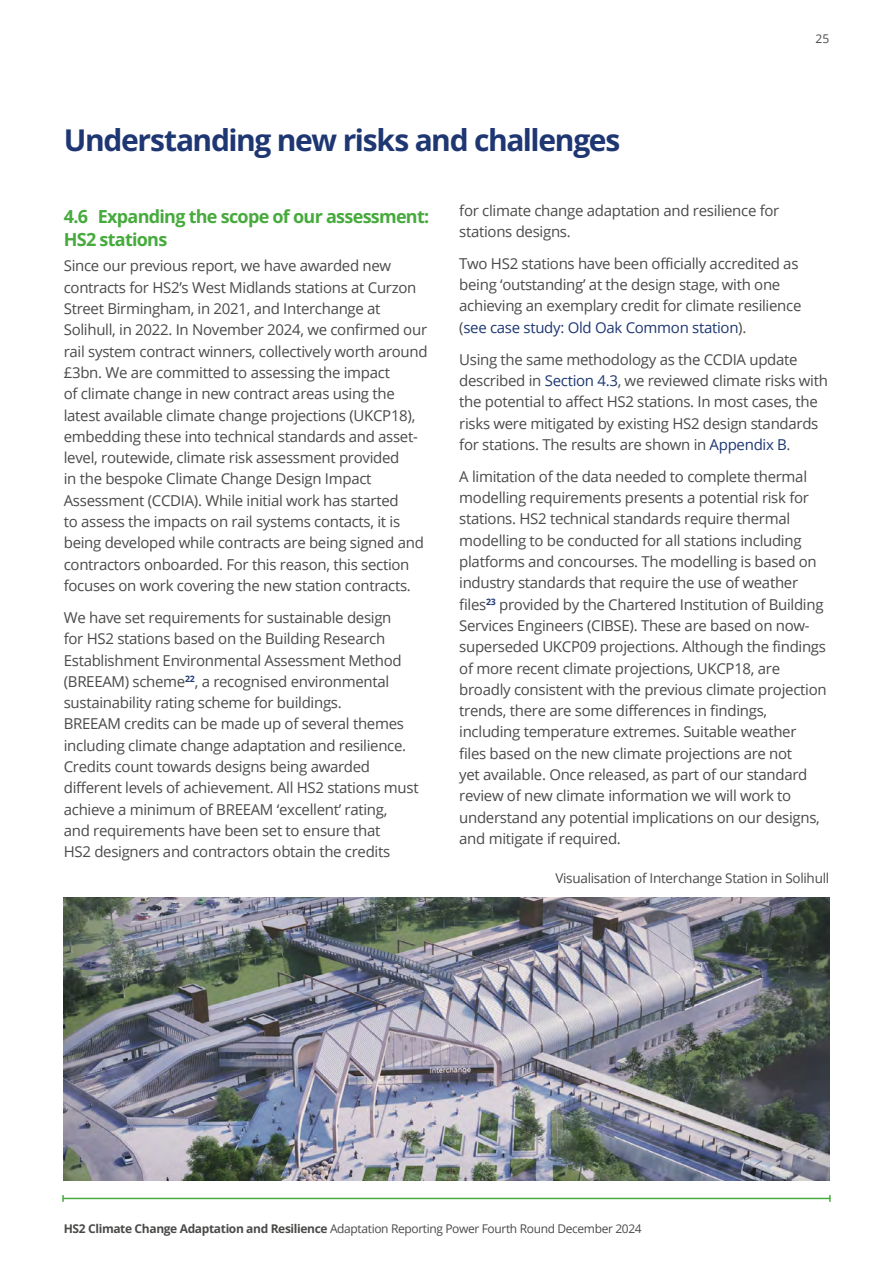
<style>
.page{position:relative;width:893px;height:1263px;background:#fff}
.page>*{position:absolute;margin:0;border:0;box-sizing:border-box;transform-origin:0 0}
.PageTitle{font:700 30px "Open Sans";letter-spacing:-.045em;color:#1e3773}
.Heading1{font:700 18px/22.5px "Open Sans";letter-spacing:-.04em;color:#46aa3c}
.Bodytext{font:15px/21.3px "Open Sans";letter-spacing:-.02em;color:#4a4a49}
.t1{font:13.5px "Open Sans";letter-spacing:-.02em;color:#4a4a49}
.t2{font:12px "Open Sans";letter-spacing:-.03em;color:#4a4a49}
.s1{color:#1e3773}
.s2{font-weight:700}
</style>
<div class="page">
<hr style="left:63px;top:1198px;width:767px;height:1px;background:#46aa3c">
<svg style="left:62px;top:1195px;width:2px;height:7px"></svg>
<svg style="left:829px;top:1195px;width:2px;height:7px"></svg>
<img style="left:64px;top:897px;width:765px;height:283px">
<p class="PageTitle" style="left:64px;top:119px;width:558px">Understanding new risks and challenges</p>
<p class="t2" style="left:816px;top:30px;width:15px">25</p>
<p class="Heading1" style="left:64px;top:205px;width:367px">4.6 Expanding the scope of our assessment:<br>HS2 stations</p>
<p class="Bodytext" style="left:64px;top:255px;width:365px">Since our previous report, we have awarded new contracts for HS2’s West Midlands stations at Curzon Street Birmingham, in 2021, and Interchange at Solihull, in 2022. In November 2024, we confirmed our rail system contract winners, collectively worth around £3bn. We are committed to assessing the impact<br>of climate change in new contract areas using the latest available climate change projections (UKCP18), embedding these into technical standards and asset&shy;level, routewide, climate risk assessment provided<br>in the bespoke Climate Change Design Impact Assessment (CCDIA). While initial work has started<br>to assess the impacts on rail systems contacts, it is being developed while contracts are being signed and contractors onboarded. For this reason, this section focuses on work covering the new station contracts.</p>
<p class="Bodytext" style="left:64px;top:606px;width:356px">We have set requirements for sustainable design<br>for HS2 stations based on the Building Research Establishment Environmental Assessment Method (BREEAM) scheme<sup>22</sup>, a recognised environmental sustainability rating scheme for buildings.<br>BREEAM credits can be made up of several themes including climate change adaptation and resilience.<br>Credits count towards designs being awarded different levels of achievement. All HS2 stations must achieve a minimum of BREEAM ‘excellent’ rating,<br>and requirements have been set to ensure that<br>HS2 designers and contractors obtain the credits</p>
<p class="Bodytext" style="left:459px;top:199px;width:322px">for climate change adaptation and resilience for stations designs.</p>
<p class="Bodytext" style="left:459px;top:252px;width:344px">Two HS2 stations have been officially accredited as being ‘outstanding’ at the design stage, with one achieving an exemplary credit for climate resilience (<span class="s1">see case study: Old Oak Common station</span>).</p>
<p class="Bodytext" style="left:459px;top:348px;width:370px">Using the same methodology as the CCDIA update described in <span class="s1">Section 4.3</span>, we reviewed climate risks with the potential to affect HS2 stations. In most cases, the risks were mitigated by existing HS2 design standards for stations. The results are shown in <span class="s1">Appendix B</span>.</p>
<p class="Bodytext" style="left:459px;top:465px;width:369px">A limitation of the data needed to complete thermal modelling requirements presents a potential risk for stations. HS2 technical standards require thermal modelling to be conducted for all stations including platforms and concourses. The modelling is based on industry standards that require the use of weather files<sup>23</sup> provided by the Chartered Institution of Building Services Engineers (CIBSE). These are based on now&shy;superseded UKCP09 projections. Although the findings of more recent climate projections, UKCP18, are broadly consistent with the previous climate projection trends, there are some differences in findings, including temperature extremes. Suitable weather files based on the new climate projections are not<br>yet available. Once released, as part of our standard review of new climate information we will work to understand any potential implications on our designs, and mitigate if required.</p>
<p class="t1" style="left:555px;top:869px;width:275px">Visualisation of Interchange Station in Solihull</p>
<p class="t2" style="left:64px;top:1221px;width:579px"><span class="s2">HS2 Climate Change Adaptation and Resilience</span> Adaptation Reporting Power Fourth Round December 2024</p>
</div>
